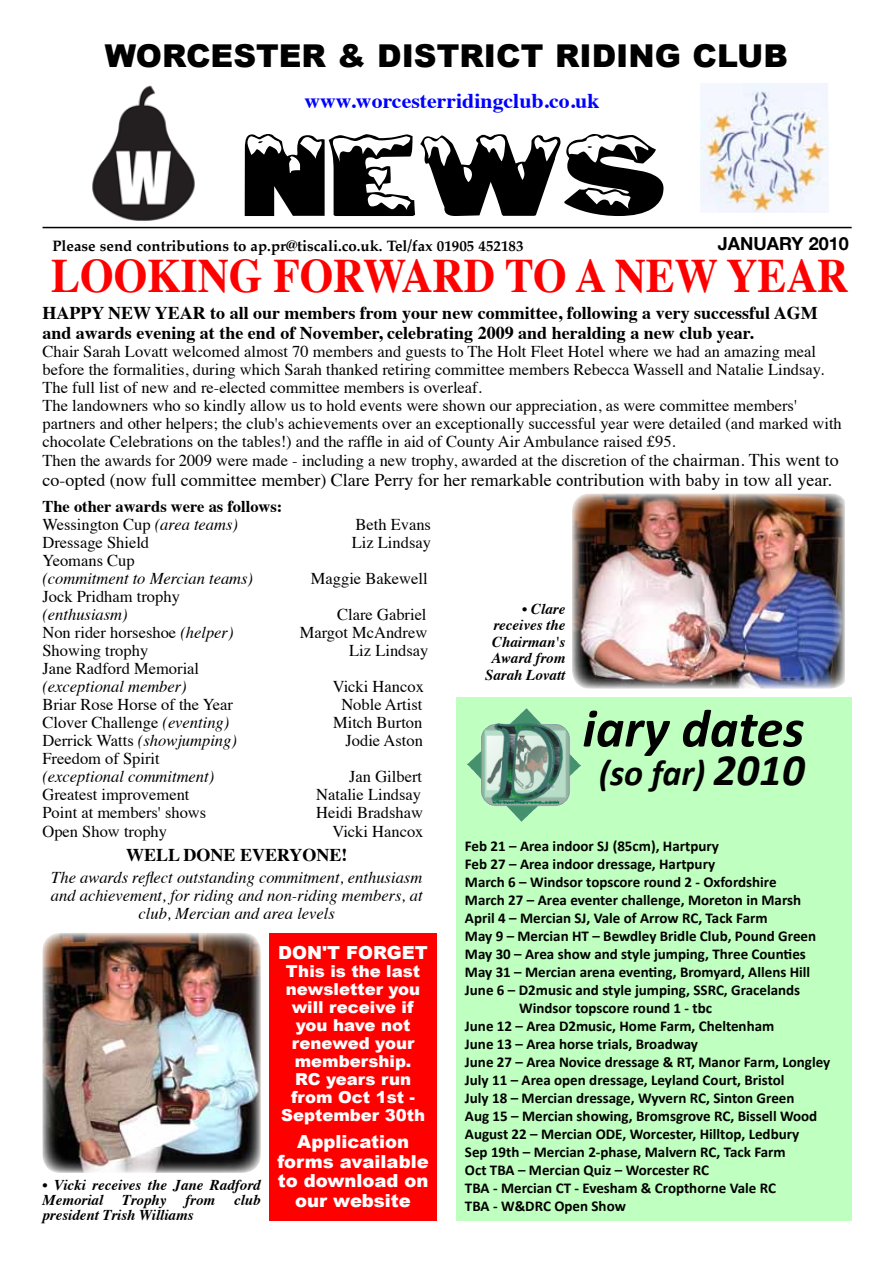
<style>
.page{position:relative;width:893px;height:1263px;background:#fff}
.page>*{position:absolute;margin:0;border:0;box-sizing:border-box;transform-origin:0 0}
.t1{font:101.4px "Snowtop Caps";color:#000;scale:1.61 1}
.t2{font:italic 700 54px "Calibri";color:#000}
.t3{font:700 48px "Times";color:#f00;scale:.9 1}
.t4{font:italic 700 36px "Calibri";color:#000}
.t5{font:900 31.5px "Arial";color:#000}
.t6{font:700 21px "Times";color:#00f;scale:1.04 1}
.t7{font:700 18px/19.5px "Times";color:#000}
.t8{font:18px "Times";color:#000}
.t9{font:900 18px/19.5px "Arial";color:#fff;text-align:center}
.t10{font:700 18px "Helvetica Neue";color:#000}
.t11{font:16.5px/18px "Times";color:#000}
.t12{font:italic 16.5px/18px "Times";color:#000;text-align:center}
.t13{font:900 16.5px/18px "Arial";color:#fff;text-align:center}
.t14{font:700 16.5px/18px "Times";color:#000}
.t15{font:700 15px "Calibri";color:#000}
.t16{font:italic 700 15px/16.5px "Times";color:#000}
.t17{font:700 15px "Palatino";color:#000}
.s1{font-size:18px}
.s2{font-weight:400}
.s3{font-weight:400;font-style:italic}
.s4{font-style:italic}
.s5{font-style:normal}
.s6{font-size:45px}
</style>
<div class="page">
<hr style="left:43px;top:227px;width:809px;height:1px;background:#000">
<img style="left:700px;top:83px;width:129px;height:130px">
<img style="left:92px;top:85px;width:103px;height:136px">
<div style="left:456px;top:697px;width:396px;height:523px;background:#bfffbf"></div>
<img style="left:468px;top:709px;width:112px;height:112px">
<div style="left:269px;top:933px;width:168px;height:287px;background:#f00"></div>
<img style="left:572px;top:493px;width:273px;height:196px">
<img style="left:42px;top:933px;width:219px;height:240px">
<h3 class="t5" style="left:105px;top:38px;width:685px">WORCESTER &amp; DISTRICT RIDING CLUB</h3>
<p class="t6" style="left:304px;top:81px;width:285px">www.worcesterridingclub.co.uk</p>
<h1 class="t1" style="left:241px;top:107px;width:266px">NEWS</h1>
<p class="t17" style="left:52px;top:233px;width:473px">Please send contributions to ap.pr@tiscali.co.uk. Tel/fax 01905 452183</p>
<p class="t10" style="left:718px;top:233px;width:133px">JANUARY 2010</p>
<h3 class="t3" style="left:51px;top:230px;width:888px">LOOKING FORWARD TO A NEW YEAR</h3>
<p class="t7" style="left:42px;top:302px;width:777px">HAPPY NEW YEAR to all our members from your new committee, following a very successful AGM and awards evening at the end of November, celebrating 2009 and heralding a new club year.</p>
<p class="t11" style="left:42px;top:341px;width:801px">Chair Sarah Lovatt welcomed almost 70 members and guests to The Holt Fleet Hotel where we had an amazing meal before the formalities, during which Sarah thanked retiring committee members Rebecca Wassell and Natalie Lindsay.<br>The full list of new and re-elected committee members is overleaf.<br>The landowners who so kindly allow us to hold events were shown our appreciation, as were committee members' partners and other helpers; the club's achievements over an exceptionally successful year were detailed (and marked with chocolate Celebrations on the tables!) and the raffle in aid of County Air Ambulance raised £95.</p>
<p class="t11" style="left:42px;top:450px;width:798px">Then the awards for 2009 were made - including a new trophy, awarded at the discretion of the <span class="s1">chairman. This went to</span></p>
<p class="t8" style="left:42px;top:463px;width:791px">co-opted (now full committee member) Clare Perry for her remarkable contribution with baby in tow all year.</p>
<p class="t14" style="left:42px;top:495px;width:242px">The other awards were as follows:<br><span class="s2">Wessington Cup</span> <span class="s3">(area teams)</span></p>
<p class="t11" style="left:355px;top:513px;width:77px">Beth Evans</p>
<p class="t11" style="left:42px;top:531px;width:108px">Dressage Shield</p>
<p class="t11" style="left:352px;top:531px;width:81px">Liz Lindsay</p>
<p class="t11" style="left:42px;top:550px;width:94px">Yeomans Cup</p>
<p class="t12" style="left:42px;top:568px;width:212px">(commitment to Mercian teams)</p>
<p class="t11" style="left:311px;top:568px;width:118px">Maggie Bakewell</p>
<p class="t11" style="left:42px;top:586px;width:139px">Jock Pridham trophy</p>
<p class="t12" style="left:42px;top:604px;width:87px">(enthusiasm)</p>
<p class="t11" style="left:337px;top:604px;width:91px">Clare Gabriel</p>
<p class="t11" style="left:42px;top:622px;width:193px">Non rider horseshoe <span class="s4">(helper)</span></p>
<p class="t11" style="left:300px;top:622px;width:129px">Margot McAndrew</p>
<p class="t11" style="left:42px;top:640px;width:107px">Showing trophy</p>
<p class="t11" style="left:349px;top:640px;width:81px">Liz Lindsay</p>
<p class="t11" style="left:42px;top:658px;width:158px">Jane Radford Memorial</p>
<p class="t12" style="left:42px;top:676px;width:146px">(exceptional member)</p>
<p class="t11" style="left:333px;top:676px;width:93px">Vicki Hancox</p>
<p class="t11" style="left:42px;top:694px;width:192px">Briar Rose Horse of the Year</p>
<p class="t11" style="left:341px;top:694px;width:83px">Noble Artist</p>
<p class="t11" style="left:42px;top:712px;width:188px">Clover Challenge <span class="s4">(eventing)</span></p>
<p class="t11" style="left:333px;top:712px;width:91px">Mitch Burton</p>
<p class="t12" style="left:42px;top:730px;width:196px"><span class="s5">Derrick Watts</span> (showjumping)</p>
<p class="t11" style="left:345px;top:730px;width:79px">Jodie Aston</p>
<p class="t11" style="left:42px;top:748px;width:119px">Freedom of Spirit</p>
<p class="t12" style="left:42px;top:766px;width:173px">(exceptional commitment)</p>
<p class="t11" style="left:349px;top:766px;width:74px">Jan Gilbert</p>
<p class="t11" style="left:42px;top:784px;width:149px">Greatest improvement</p>
<p class="t11" style="left:316px;top:784px;width:106px">Natalie Lindsay</p>
<p class="t11" style="left:42px;top:802px;width:165px">Point at members' shows</p>
<p class="t11" style="left:316px;top:802px;width:108px">Heidi Bradshaw</p>
<p class="t11" style="left:42px;top:821px;width:126px">Open Show trophy</p>
<p class="t11" style="left:332px;top:821px;width:93px">Vicki Hancox</p>
<p class="t7" style="left:126px;top:843px;width:223px">WELL DONE EVERYONE!</p>
<p class="t12" style="left:51px;top:867px;width:373px">The awards reflect outstanding commitment, enthusiasm and achievement, for riding and non-riding members, at club, Mercian and area levels</p>
<p class="t16" style="left:42px;top:1176px;width:220px;line-height:15px">• Vicki receives the Jane Radford<br>Memorial</p>
<p class="t16" style="left:122px;top:1190px;width:46px">Trophy</p>
<p class="t16" style="left:185px;top:1190px;width:31px">from</p>
<p class="t16" style="left:234px;top:1190px;width:28px">club</p>
<p class="t16" style="left:42px;top:1205px;width:153px">president Trish Williams</p>
<p class="t9" style="left:278px;top:943px;width:151px">DON'T FORGET</p>
<p class="t13" style="left:281px;top:962px;width:145px">This is the last newsletter you will receive if you have not renewed your membership.<br>RC years run from Oct 1st -<br>September 30th</p>
<p class="t9" style="left:277px;top:1132px;width:153px">Application forms available to download on our website</p>
<p class="t16" style="left:485px;top:599px;width:82px;text-align:right">• Clare receives the<br>Chairman's<br>Award from<br>Sarah Lovatt</p>
<h2 class="t2" style="left:583px;top:695px;width:223px">iary dates</h2>
<h3 class="t4" style="left:599px;top:751px;width:207px">(so far) <span class="s6">2010</span></h3>
<p class="t15" style="left:465px;top:837px;width:256px">Feb 21 – Area indoor SJ (85cm), Hartpury</p>
<p class="t15" style="left:465px;top:855px;width:252px">Feb 27 – Area indoor dressage, Hartpury</p>
<p class="t15" style="left:465px;top:873px;width:313px">March 6 – Windsor topscore round 2 - Oxfordshire</p>
<p class="t15" style="left:465px;top:891px;width:338px">March 27 – Area eventer challenge, Moreton in Marsh</p>
<p class="t15" style="left:465px;top:909px;width:304px">April 4 – Mercian SJ, Vale of Arrow RC, Tack Farm</p>
<p class="t15" style="left:465px;top:927px;width:353px">May 9 – Mercian HT – Bewdley Bridle Club, Pound Green</p>
<p class="t15" style="left:465px;top:945px;width:342px">May 30 – Area show and style jumping, Three Counties</p>
<p class="t15" style="left:465px;top:963px;width:347px">May 31 – Mercian arena eventing, Bromyard, Allens Hill</p>
<p class="t15" style="left:465px;top:981px;width:337px">June 6 – D2music and style jumping, SSRC, Gracelands</p>
<p class="t15" style="left:519px;top:999px;width:194px">Windsor topscore round 1 - tbc</p>
<p class="t15" style="left:465px;top:1017px;width:311px">June 12 – Area D2music, Home Farm, Cheltenham</p>
<p class="t15" style="left:465px;top:1035px;width:235px">June 13 – Area horse trials, Broadway</p>
<p class="t15" style="left:465px;top:1053px;width:367px">June 27 – Area Novice dressage &amp; RT, Manor Farm, Longley</p>
<p class="t15" style="left:465px;top:1071px;width:321px">July 11 – Area open dressage, Leyland Court, Bristol</p>
<p class="t15" style="left:465px;top:1089px;width:331px">July 18 – Mercian dressage, Wyvern RC, Sinton Green</p>
<p class="t15" style="left:465px;top:1107px;width:354px">Aug 15 – Mercian showing, Bromsgrove RC, Bissell Wood</p>
<p class="t15" style="left:465px;top:1125px;width:336px">August 22 – Mercian ODE, Worcester, Hilltop, Ledbury</p>
<p class="t15" style="left:465px;top:1143px;width:322px">Sep 19th – Mercian 2-phase, Malvern RC, Tack Farm</p>
<p class="t15" style="left:465px;top:1161px;width:246px">Oct TBA – Mercian Quiz – Worcester RC</p>
<p class="t15" style="left:465px;top:1179px;width:313px">TBA - Mercian CT - Evesham &amp; Cropthorne Vale RC</p>
<p class="t15" style="left:465px;top:1197px;width:162px">TBA - W&amp;DRC Open Show</p>
</div>
